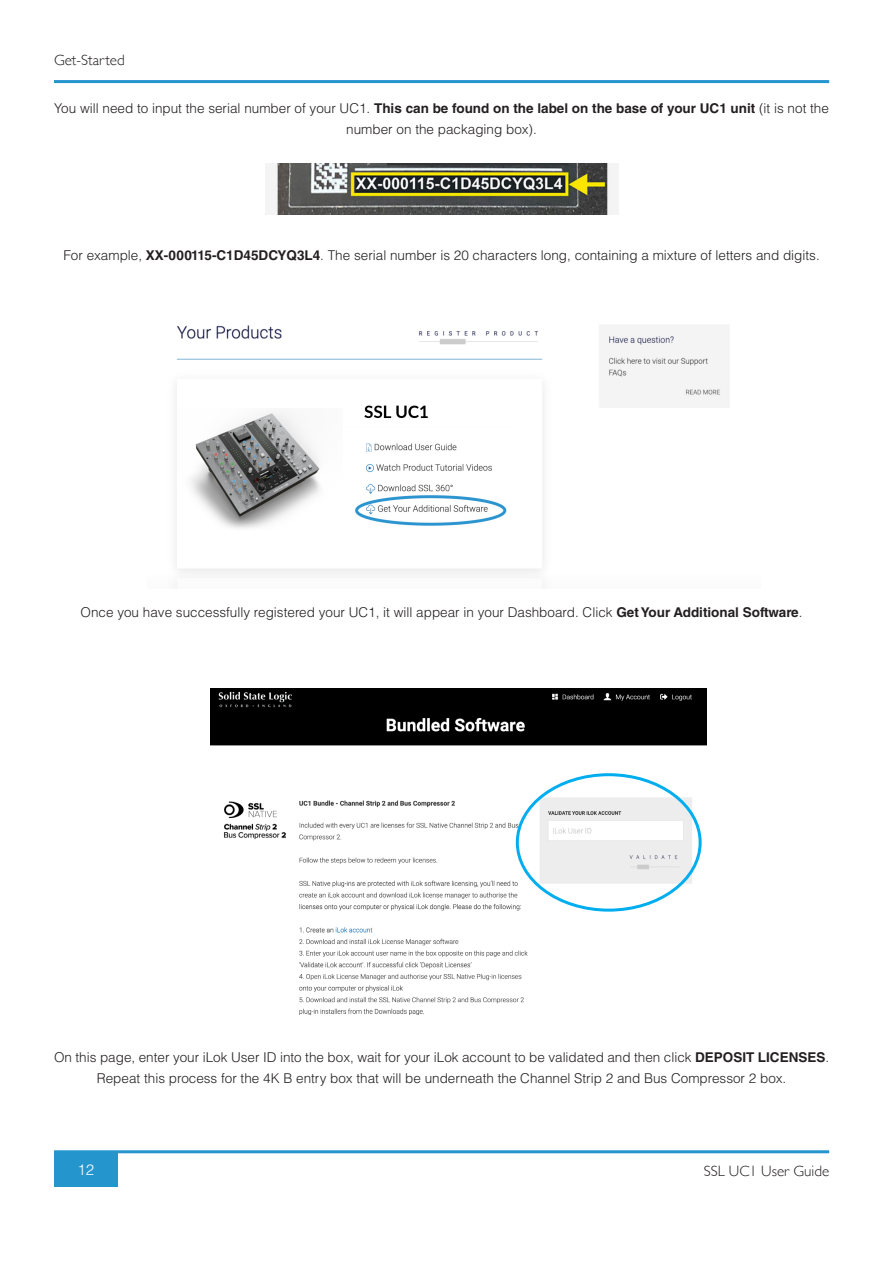
<style>
.page{position:relative;width:893px;height:1263px;background:#fff}
.page>*{position:absolute;margin:0;border:0;box-sizing:border-box;transform-origin:0 0}
.t1{font:300 15px "Gill Sans";color:#231f20}
.t2{font:300 15px "Helvetica LT Std";color:#fff}
.Captions{font:300 13.5px/21px "Helvetica LT Std";color:#231f20;text-align:center}
.s1{font-weight:700}
</style>
<div class="page">
<hr style="left:54px;top:80px;width:775px;height:3px;background:#2595ce">
<div style="left:54px;top:1152px;width:64px;height:34px;background:#2595ce"></div>
<hr style="left:54px;top:1150px;width:775px;height:3px;background:#2595ce">
<img style="left:265px;top:163px;width:353px;height:51px">
<img style="left:176px;top:325px;width:553px;height:253px">
<img style="left:211px;top:688px;width:495px;height:326px">
<div style="left:516px;top:773px;width:186px;height:139px;border:3px solid #00aeef;border-radius:50%"></div>
<p class="t1" style="left:54px;top:48px;width:72px">Get-Started</p>
<p class="Captions" style="left:54px;top:98px;width:776px">You will need to input the serial number of your UC1. <span class="s1">This can be found on the label on the base of your UC1 unit</span> (it is not the number on the packaging box).</p>
<p class="Captions" style="left:63px;top:245px;width:758px">For example, <span class="s1">XX-000115-C1D45DCYQ3L4</span>. The serial number is 20 characters long, containing a mixture of letters and digits.</p>
<p class="Captions" style="left:81px;top:602px;width:723px">Once you have successfully registered your UC1, it will appear in your Dashboard. Click <span class="s1">Get Your Additional Software</span>.</p>
<p class="Captions" style="left:54px;top:1046px;width:777px">On this page, enter your iLok User ID into the box, wait for your iLok account to be validated and then click <span class="s1">DEPOSIT LICENSES</span>.<br>Repeat this process for the 4K B entry box that will be underneath the Channel Strip 2 and Bus Compressor 2 box.</p>
<p class="t2" style="left:78px;top:1160px;width:18px">12</p>
<p class="t1" style="left:704px;top:1159px;width:127px">SSL UC1 User Guide</p>
</div>
